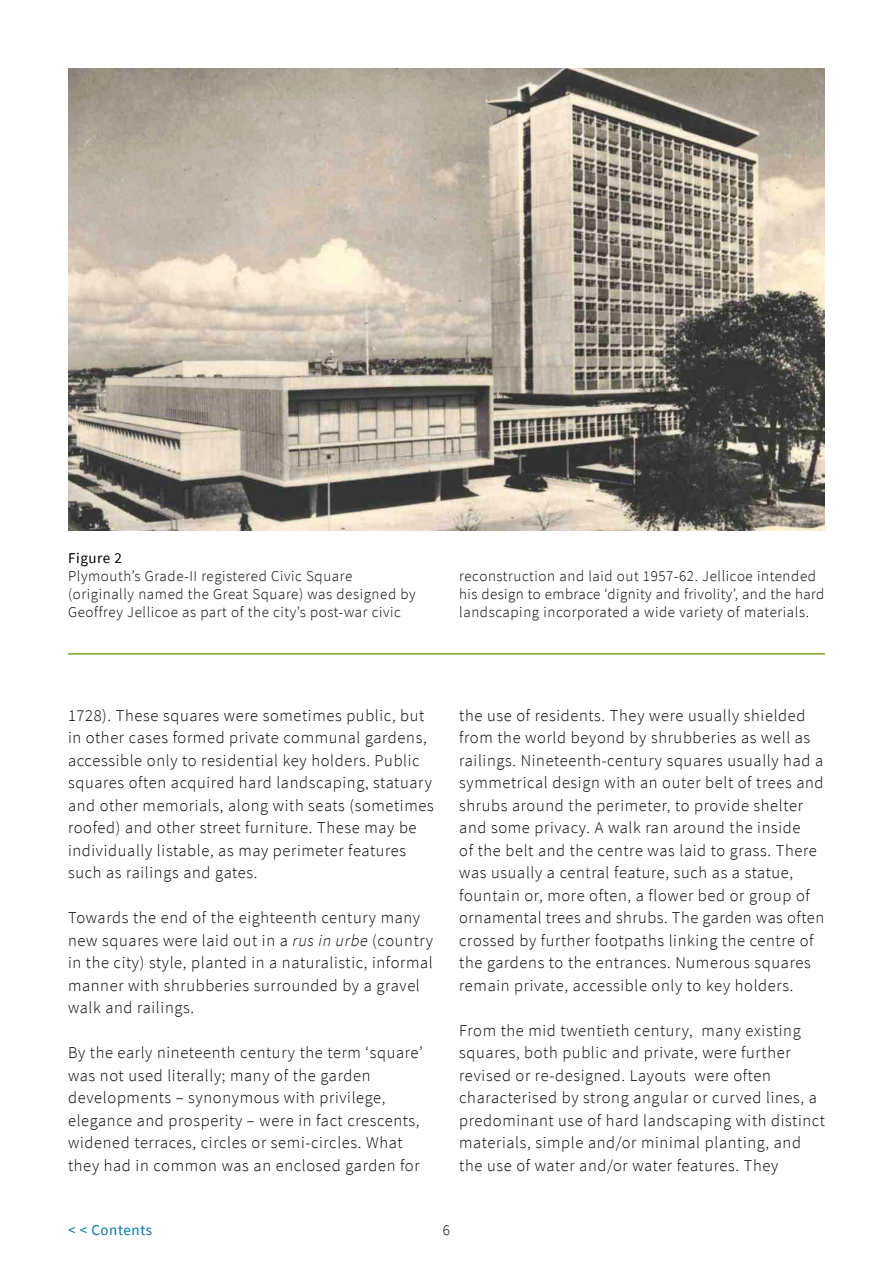
<style>
.page{position:relative;width:893px;height:1263px;background:#fff}
.page>*{position:absolute;margin:0;border:0;box-sizing:border-box;transform-origin:0 0}
.Body_text{font:300 16.5px/22.5px "Source Sans Pro";letter-spacing:.04em;color:#000}
.IMAGE_text{font:300 15px/18px "Source Sans Pro";letter-spacing:.04em;color:#000}
.t1{font:15px "Source Sans Pro";letter-spacing:.04em;color:#0075a7}
.IMAGE_heading{font:15px "Source Sans Pro";letter-spacing:.04em;color:#000}
.s1{font-style:italic}
</style>
<div class="page">
<hr style="left:68px;top:653px;width:757px;height:2px;background:#79a629">
<img style="left:68px;top:68px;width:757px;height:463px">
<p class="IMAGE_heading" style="left:68px;top:549px;width:55px">Figure 2</p>
<p class="IMAGE_text" style="left:68px;top:567px;width:349px">Plymouth’s Grade-II registered Civic Square (originally named the Great Square) was designed by<br>Geoffrey Jellicoe as part of the city’s post-war civic</p>
<p class="IMAGE_text" style="left:459px;top:567px;width:367px">reconstruction and laid out 1957-62. Jellicoe intended his design to embrace ‘dignity and frivolity’, and the hard landscaping incorporated a wide variety of materials.</p>
<p class="Body_text" style="left:68px;top:704px;width:367px">1728). These squares were sometimes public, but in other cases formed private communal gardens, accessible only to residential key holders. Public squares often acquired hard landscaping, statuary and other memorials, along with seats (sometimes roofed) and other street furniture. These may be individually listable, as may perimeter features such as railings and gates.</p>
<p class="Body_text" style="left:68px;top:906px;width:367px">Towards the end of the eighteenth century many new squares were laid out in a <span class="s1">rus in urbe</span> (country in the city) style, planted in a naturalistic, informal manner with shrubberies surrounded by a gravel walk and railings.</p>
<p class="Body_text" style="left:68px;top:1041px;width:356px">By the early nineteenth century the term ‘square’ was not used literally; many of the garden developments – synonymous with privilege, elegance and prosperity – were in fact crescents, widened terraces, circles or semi-circles. What they had in common was an enclosed garden for</p>
<p class="Body_text" style="left:459px;top:704px;width:366px">the use of residents. They were usually shielded from the world beyond by shrubberies as well as railings. Nineteenth-century squares usually had a symmetrical design with an outer belt of trees and shrubs around the perimeter, to provide shelter and some privacy. A walk ran around the inside<br>of the belt and the centre was laid to grass. There was usually a central feature, such as a statue, fountain or, more often, a flower bed or group of ornamental trees and shrubs. The garden was often crossed by further footpaths linking the centre of the gardens to the entrances. Numerous squares remain private, accessible only to key holders.</p>
<p class="Body_text" style="left:459px;top:1019px;width:367px">From the mid twentieth century, many existing squares, both public and private, were further revised or re-designed. Layouts were often characterised by strong angular or curved lines, a predominant use of hard landscaping with distinct materials, simple and/or minimal planting, and the use of water and/or water features. They</p>
<p class="t1" style="left:68px;top:1220px;width:86px">&lt; &lt; Contents</p>
<p class="IMAGE_text" style="left:443px;top:1220px;width:9px">6</p>
</div>
